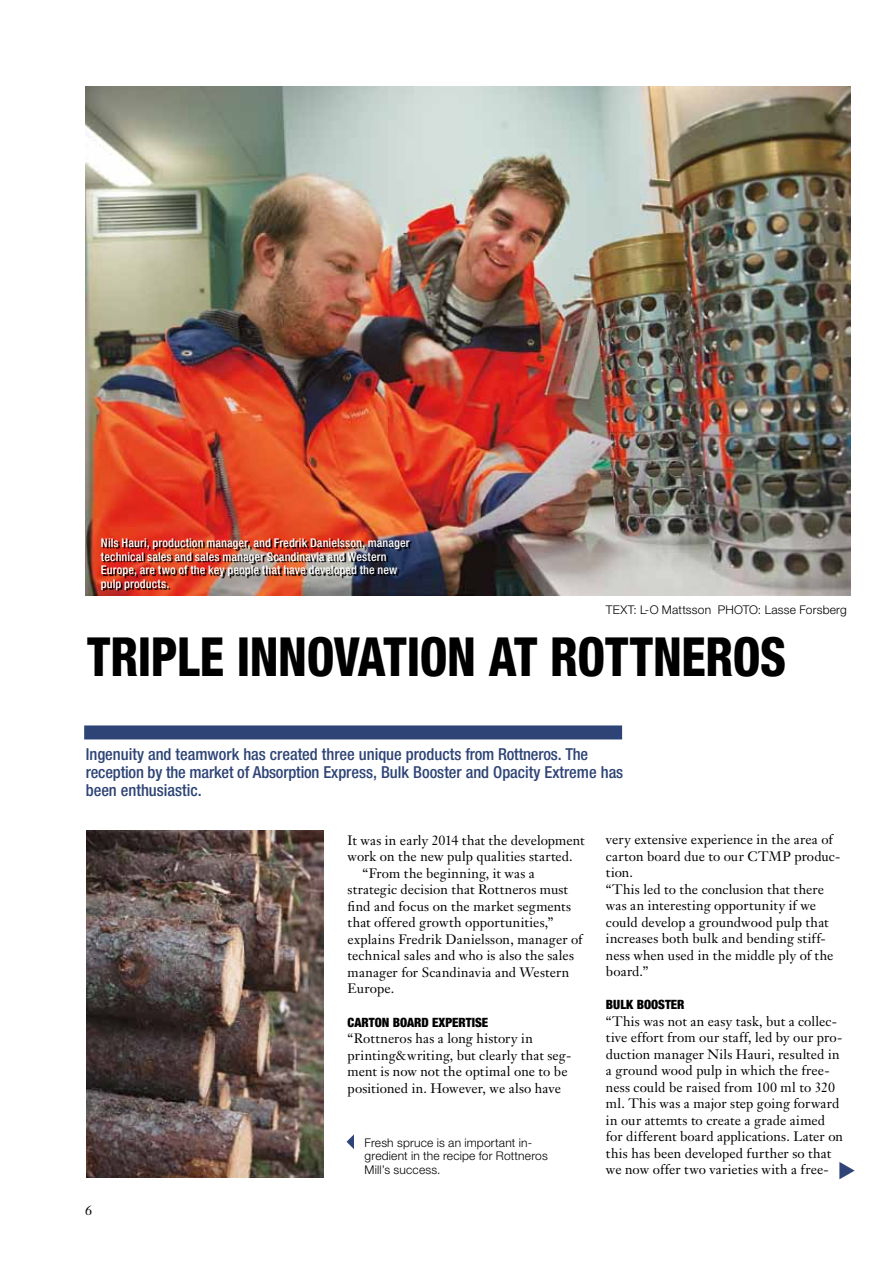
<style>
.page{position:relative;width:893px;height:1263px;background:#fff}
.page>*{position:absolute;margin:0;border:0;box-sizing:border-box;transform-origin:0 0}
.t1{font:800 condensed 54px "Helvetica Neue LT Std";color:#000;scale:.9 1}
.t2{font:500 condensed 16.5px/18px "Helvetica Neue LT Std";color:#2e4476}
.t3{font:13.5px/16.5px "Janson Text LT Std";letter-spacing:.01em;color:#000}
.t4{font:13.5px/16.5px "Janson Text";letter-spacing:.01em;color:#000}
.t5{font:900 condensed 12.75px "Helvetica Neue";color:#000}
.t6{font:500 condensed 12px/13.5px "Helvetica Neue LT Std";letter-spacing:.015em;color:#fff}
.t7{font:300 12px/13.5px "Helvetica Neue LT Std";letter-spacing:.015em;color:#000}
</style>
<div class="page">
<svg style="left:347px;top:1134px;width:7px;height:15px"></svg>
<img style="left:86px;top:86px;width:764px;height:510px">
<img style="left:103px;top:539px;width:308px;height:52px">
<img style="left:86px;top:830px;width:238px;height:348px">
<div style="left:84px;top:725px;width:538px;height:14px;background:#2e4476;border:2px solid #2e4476"></div>
<p class="t6" style="left:101px;top:536px;width:310px">Nils Hauri, production manager, and Fredrik Danielsson, manager technical sales and sales manager Scandinavia and Western Europe, are two of the key people that have developed the new pulp products.</p>
<p class="t7" style="left:606px;top:602px;width:242px">TEXT: L-O Mattsson PHOTO: Lasse Forsberg</p>
<h1 class="t1" style="left:87px;top:623px;width:52px">TRIPLE</h1>
<h1 class="t1" style="left:237px;top:623px;width:27px">INNO</h1>
<h1 class="t1" style="left:334px;top:623px;width:54px">VATION</h1>
<h1 class="t1" style="left:489px;top:623px;width:129px">AT ROTTNEROS</h1>
<p class="t2" style="left:86px;top:745px;width:539px">Ingenuity and teamwork has created three unique products from Rottneros. The reception by the market of Absorption Express, Bulk Booster and Opacity Extreme has been enthusiastic.</p>
<p class="t3" style="left:85px;top:1202px;width:9px">6</p>
<p class="t3" style="left:348px;top:832px;width:239px">It was in early 2014 that the development work on the new pulp qualities started.</p>
<p class="t4" style="left:348px;top:865px;width:236px;text-indent:15px">“From the beginning, it was a strategic decision that Rottneros must find and focus on the market segments that offered growth opportunities,” explains Fredrik Danielsson, manager of technical sales and who is also the sales manager for Scandinavia and Western Europe.</p>
<p class="t5" style="left:348px;top:1014px;width:29px">CARTON</p>
<p class="t5" style="left:393px;top:1014px;width:97px">BOARD EXPERTISE</p>
<p class="t3" style="left:348px;top:1030px;width:225px">“Rottneros has a long history in printing&amp;writing, but clearly that seg&shy;ment is now not the optimal one to be positioned in. However, we also have</p>
<p class="t7" style="left:365px;top:1135px;width:185px">Fresh spruce is an important in&shy;gredient in the recipe for Rottneros<br>Mill’s success.</p>
<p class="t3" style="left:606px;top:831px;width:236px">very extensive experience in the area of carton board due to our CTMP produc&shy;tion.<br>“This led to the conclusion that there was an interesting opportunity if we could develop a groundwood pulp that increases both bulk and bending stiff&shy;ness when used in the middle ply of the board.”</p>
<p class="t5" style="left:606px;top:997px;width:46px">BULK BOOST</p>
<p class="t5" style="left:671px;top:997px;width:15px">ER</p>
<p class="t3" style="left:606px;top:1012px;width:239px">“This was not an easy task, but a collec&shy;tive effort from our staff, led by our pro&shy;duction manager Nils Hauri, resulted in a ground wood pulp in which the free&shy;ness could be raised from 100 ml to 320 ml. This was a major step going forward in our attemts to create a grade aimed for different board applications. Later on this has been developed further so that we now offer two varieties with a free-</p>
</div>
